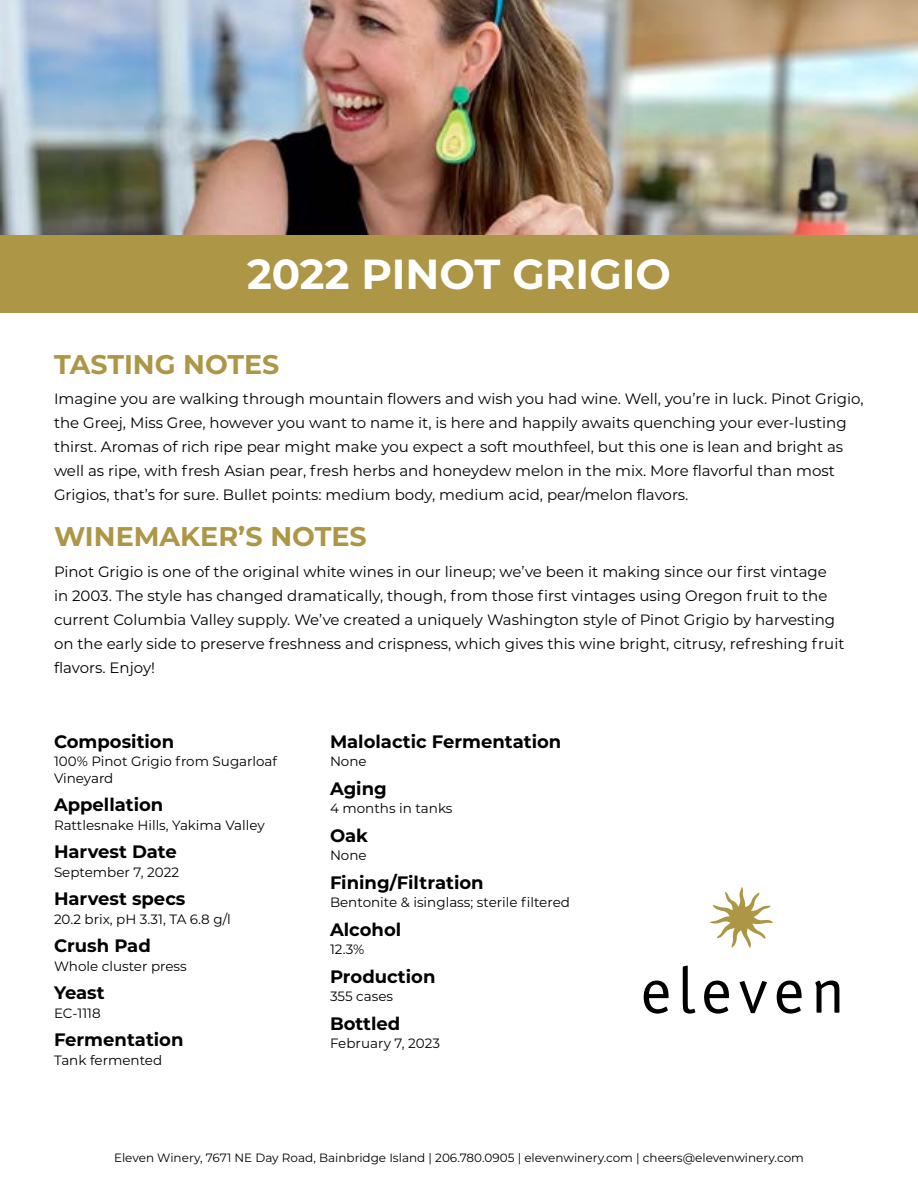
<style>
.page{position:relative;width:918px;height:1188px;background:#fff}
.page>*{position:absolute;margin:0;border:0;box-sizing:border-box;transform-origin:0 0}
.t1{font:700 42px "Montserrat";color:#fff}
.t2{font:700 27px "Montserrat";color:#ad9645}
.t3{font:700 18px "Montserrat";color:#000}
.t4{font:15px/24px "Montserrat";color:#000}
.t5{font:13.5px/16.5px "Montserrat";color:#000}
.t6{font:12px "Montserrat";color:#000}
</style>
<div class="page">
<img style="left:0;top:0;width:918px;height:235px">
<div style="left:0;top:235px;width:918px;height:77px;background:#ad9645"></div>
<svg style="left:644px;top:981px;width:25px;height:33px"></svg>
<svg style="left:683px;top:966px;width:12px;height:48px"></svg>
<svg style="left:704px;top:981px;width:25px;height:33px"></svg>
<svg style="left:740px;top:981px;width:27px;height:32px"></svg>
<svg style="left:777px;top:981px;width:25px;height:33px"></svg>
<svg style="left:815px;top:981px;width:24px;height:32px"></svg>
<svg style="left:710px;top:887px;width:63px;height:61px"></svg>
<h1 class="t1" style="left:247px;top:244px;width:425px">2022 PINOT GRIGIO</h1>
<h2 class="t2" style="left:54px;top:345px;width:227px">TASTING NOTES</h2>
<p class="t4" style="left:54px;top:387px;width:811px">Imagine you are walking through mountain flowers and wish you had wine. Well, you’re in luck. Pinot Grigio, the Greej, Miss Gree, however you want to name it, is here and happily awaits quenching your ever-lusting thirst. Aromas of rich ripe pear might make you expect a soft mouthfeel, but this one is lean and bright as well as ripe, with fresh Asian pear, fresh herbs and honeydew melon in the mix. More flavorful than most Grigios, that’s for sure. Bullet points: medium body, medium acid, pear/melon flavors.</p>
<h2 class="t2" style="left:54px;top:517px;width:314px">WINEMAKER’S NOTES</h2>
<p class="t4" style="left:54px;top:559px;width:792px">Pinot Grigio is one of the original white wines in our lineup; we’ve been it making since our first vintage in 2003. The style has changed dramatically, though, from those first vintages using Oregon fruit to the current Columbia Valley supply. We’ve created a uniquely Washington style of Pinot Grigio by harvesting on the early side to preserve freshness and crispness, which gives this wine bright, citrusy, refreshing fruit flavors. Enjoy!</p>
<p class="t3" style="left:54px;top:728px;width:122px">Composition</p>
<p class="t5" style="left:54px;top:753px;width:225px">100% Pinot Grigio from Sugarloaf<br>Vineyard</p>
<p class="t3" style="left:54px;top:792px;width:111px">Appellation</p>
<p class="t5" style="left:54px;top:816px;width:212px">Rattlesnake Hills, Yakima Valley</p>
<p class="t3" style="left:54px;top:839px;width:124px">Harvest Date</p>
<p class="t5" style="left:54px;top:863px;width:127px">September 7, 2022</p>
<p class="t3" style="left:54px;top:886px;width:133px">Harvest specs</p>
<p class="t5" style="left:54px;top:910px;width:178px">20.2 brix, pH 3.31, TA 6.8 g/l</p>
<p class="t3" style="left:54px;top:933px;width:98px">Crush Pad</p>
<p class="t5" style="left:54px;top:957px;width:134px">Whole cluster press</p>
<p class="t3" style="left:54px;top:980px;width:52px">Yeast</p>
<p class="t5" style="left:54px;top:1004px;width:48px">EC-1118</p>
<p class="t3" style="left:54px;top:1027px;width:131px">Fermentation</p>
<p class="t5" style="left:54px;top:1051px;width:110px">Tank fermented</p>
<p class="t3" style="left:330px;top:728px;width:233px">Malolactic Fermentation</p>
<p class="t5" style="left:330px;top:753px;width:38px">None</p>
<p class="t3" style="left:330px;top:775px;width:58px">Aging</p>
<p class="t5" style="left:330px;top:800px;width:124px">4 months in tanks</p>
<p class="t3" style="left:330px;top:822px;width:40px">Oak</p>
<p class="t5" style="left:330px;top:847px;width:38px">None</p>
<p class="t3" style="left:330px;top:869px;width:155px">Fining/Filtration</p>
<p class="t5" style="left:330px;top:894px;width:242px">Bentonite &amp; isinglass; sterile filtered</p>
<p class="t3" style="left:330px;top:916px;width:73px">Alcohol</p>
<p class="t5" style="left:330px;top:941px;width:36px">12.3%</p>
<p class="t3" style="left:330px;top:963px;width:107px">Production</p>
<p class="t5" style="left:330px;top:988px;width:65px">355 cases</p>
<p class="t3" style="left:330px;top:1010px;width:72px">Bottled</p>
<p class="t5" style="left:330px;top:1035px;width:111px">February 7, 2023</p>
<p class="t6" style="left:114px;top:1150px;width:691px">Eleven Winery, 7671 NE Day Road, Bainbridge Island | 206.780.0905 | elevenwinery.com | cheers@elevenwinery.com</p>
</div>
